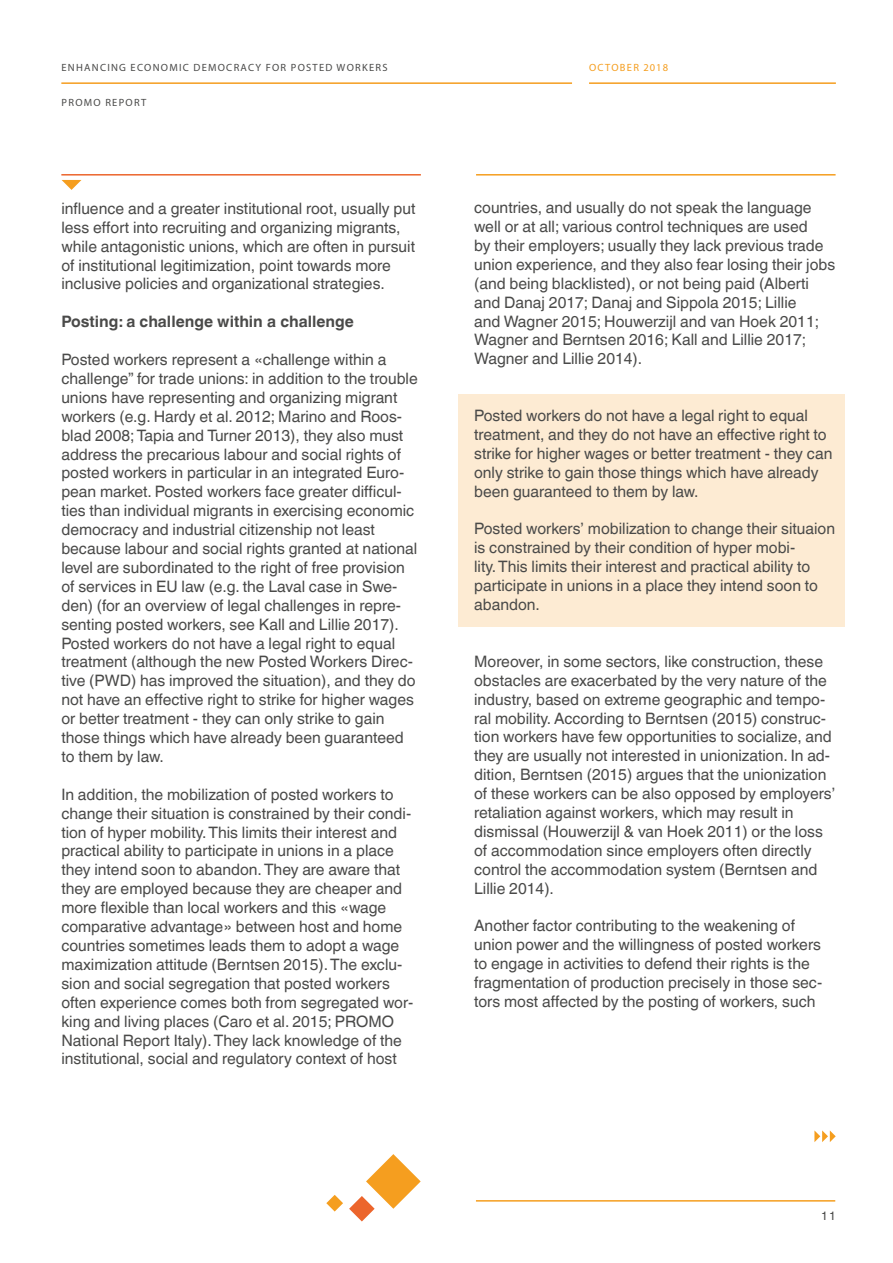
<style>
.page{position:relative;width:893px;height:1263px;background:#fff}
.page>*{position:absolute;margin:0;border:0;box-sizing:border-box;transform-origin:0 0}
.t1{font:15.75px/18.9px "Helvetica World";color:#4a4a49}
.t2{font:700 15.75px "Helvetica World";color:#4a4a49}
.t3{font:12px "Helvetica World";color:#4a4a49}
.t4{font:10.5px "Myriad Pro";letter-spacing:.12em;color:#4a4a49}
.t5{font:10.5px "Myriad Pro";letter-spacing:.12em;color:#f59e1f}
</style>
<div class="page">
<svg style="left:349px;top:1154px;width:72px;height:67px"></svg>
<svg style="left:326px;top:1195px;width:17px;height:16px"></svg>
<hr style="left:61px;top:82px;width:511px;height:2px;background:#f59e1f">
<hr style="left:589px;top:82px;width:247px;height:2px;background:#f59e1f">
<hr style="left:61px;top:174px;width:360px;height:2px;background:#ec652c">
<hr style="left:476px;top:174px;width:360px;height:2px;background:#f59e1f">
<svg style="left:814px;top:1130px;width:22px;height:12px"></svg>
<hr style="left:476px;top:1200px;width:359px;height:1px;background:#f59e1f">
<svg style="left:62px;top:180px;width:19px;height:10px"></svg>
<div style="left:458px;top:394px;width:387px;height:233px;background:#fdebd3"></div>
<p class="t4" style="left:61px;top:61px;width:328px">ENHANCING ECONOMIC DEMOCRACY FOR POSTED WORKERS</p>
<p class="t5" style="left:589px;top:61px;width:80px">OCTOBER 2018</p>
<p class="t4" style="left:62px;top:96px;width:86px">PROMO REPORT</p>
<p class="t1" style="left:61px;top:199px;width:356px">influence and a greater institutional root, usually put less effort into recruiting and organizing migrants, while antagonistic unions, which are often in pursuit of institutional legitimization, point towards more inclusive policies and organizational strategies.</p>
<p class="t2" style="left:61px;top:313px;width:294px">Posting: a challenge within a challenge</p>
<p class="t1" style="left:61px;top:350px;width:358px">Posted workers represent a «challenge within a challenge” for trade unions: in addition to the trouble unions have representing and organizing migrant workers (e.g. Hardy et al. 2012; Marino and Roos&shy;blad 2008; Tapia and Turner 2013), they also must address the precarious labour and social rights of posted workers in particular in an integrated Euro&shy;pean market. Posted workers face greater difficul&shy;ties than individual migrants in exercising economic democracy and industrial citizenship not least because labour and social rights granted at national level are subordinated to the right of free provision of services in EU law (e.g. the Laval case in Swe&shy;den) (for an overview of legal challenges in repre&shy;senting posted workers, see Kall and Lillie 2017).<br>Posted workers do not have a legal right to equal treatment (although the new Posted Workers Direc&shy;tive (PWD) has improved the situation), and they do not have an effective right to strike for higher wages or better treatment - they can only strike to gain those things which have already been guaranteed to them by law.</p>
<p class="t1" style="left:61px;top:785px;width:354px">In addition, the mobilization of posted workers to change their situation is constrained by their condi&shy;tion of hyper mobility. This limits their interest and practical ability to participate in unions in a place they intend soon to abandon. They are aware that they are employed because they are cheaper and more flexible than local workers and this «wage comparative advantage» between host and home countries sometimes leads them to adopt a wage maximization attitude (Berntsen 2015). The exclu&shy;sion and social segregation that posted workers often experience comes both from segregated wor&shy;king and living places (Caro et al. 2015; PROMO National Report Italy). They lack knowledge of the institutional, social and regulatory context of host</p>
<p class="t1" style="left:474px;top:198px;width:363px">countries, and usually do not speak the language well or at all; various control techniques are used<br>by their employers; usually they lack previous trade union experience, and they also fear losing their jobs (and being blacklisted), or not being paid (Alberti and Danaj 2017; Danaj and Sippola 2015; Lillie<br>and Wagner 2015; Houwerzijl and van Hoek 2011; Wagner and Berntsen 2016; Kall and Lillie 2017; Wagner and Lillie 2014).</p>
<p class="t1" style="left:474px;top:406px;width:360px">Posted workers do not have a legal right to equal treatment, and they do not have an effective right to strike for higher wages or better treatment - they can only strike to gain those things which have already been guaranteed to them by law.</p>
<p class="t1" style="left:474px;top:520px;width:362px">Posted workers’ mobilization to change their situaion is constrained by their condition of hyper mobi-<br>lity. This limits their interest and practical ability to participate in unions in a place they intend soon to abandon.</p>
<p class="t1" style="left:474px;top:652px;width:363px">Moreover, in some sectors, like construction, these obstacles are exacerbated by the very nature of the industry, based on extreme geographic and tempo&shy;ral mobility. According to Berntsen (2015) construc&shy;tion workers have few opportunities to socialize, and they are usually not interested in unionization. In ad&shy;dition, Berntsen (2015) argues that the unionization of these workers can be also opposed by employers’ retaliation against workers, which may result in dismissal (Houwerzijl &amp; van Hoek 2011) or the loss of accommodation since employers often directly control the accommodation system (Berntsen and Lillie 2014).</p>
<p class="t1" style="left:474px;top:916px;width:350px">Another factor contributing to the weakening of union power and the willingness of posted workers to engage in activities to defend their rights is the fragmentation of production precisely in those sec&shy;tors most affected by the posting of workers, such</p>
<p class="t3" style="left:821px;top:1208px;width:16px">11</p>
</div>
